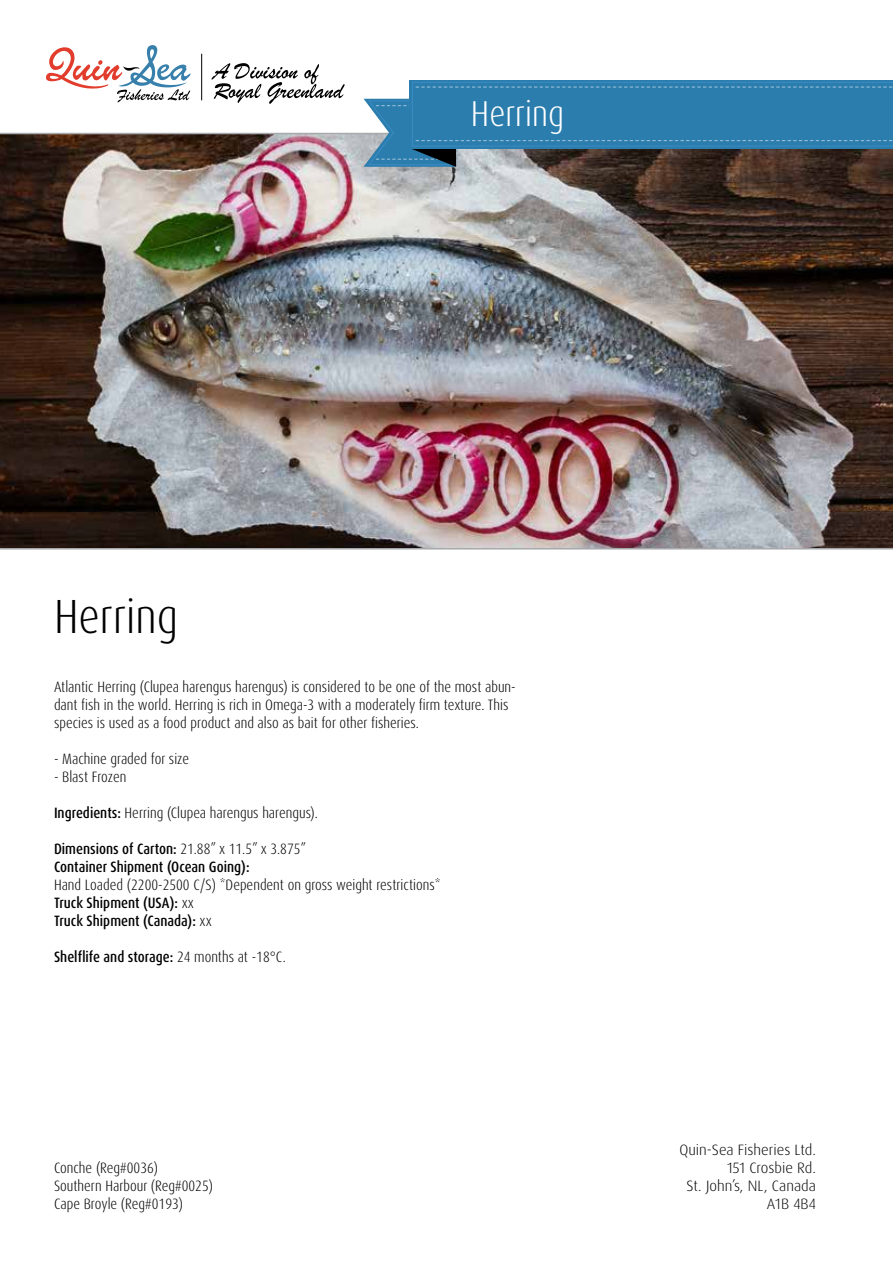
<style>
.page{position:relative;width:893px;height:1263px;background:#fff}
.page>*{position:absolute;margin:0;border:0;box-sizing:border-box;transform-origin:0 0}
.t1{font:300 condensed 48px "Dax Pro";color:#000}
.t2{font:300 condensed 36px "Dax Pro";color:#fff}
.t3{font:300 condensed 15px/18px "Dax Pro";color:#000}
.t4{font:500 condensed 15px/18px "Dax Pro";color:#000}
.t5{font:300 15px/18px "Dax Pro";color:#000;text-align:right}
.s1{font-weight:500}
.s2{font-weight:300}
</style>
<div class="page">
<img style="left:0;top:133px;width:893px;height:416px">
<div style="left:410px;top:80px;width:483px;height:68px;background:#2b7dae"></div>
<svg style="left:364px;top:82px;width:529px;height:85px"></svg>
<svg style="left:211px;top:63px;width:134px;height:41px"></svg>
<svg style="left:46px;top:45px;width:145px;height:57px"></svg>
<hr style="left:201px;top:54px;width:1px;height:46px;background:#000">
<h2 class="t2" style="left:471px;top:90px;width:94px">Herring</h2>
<h1 class="t1" style="left:54px;top:585px;width:125px">Herring</h1>
<p class="t3" style="left:54px;top:678px;width:463px">Atlantic Herring (Clupea harengus harengus) is considered to be one of the most abun&shy;dant fish in the world. Herring is rich in Omega-3 with a moderately firm texture. This species is used as a food product and also as bait for other fisheries.</p>
<p class="t3" style="left:54px;top:750px;width:137px">- Machine graded for size</p>
<p class="t3" style="left:54px;top:768px;width:74px">- Blast Frozen</p>
<p class="t3" style="left:54px;top:804px;width:265px"><span class="s1">Ingredients:</span> Herring (Clupea harengus harengus).</p>
<p class="t4" style="left:54px;top:840px;width:254px">Dimensions of Carton: <span class="s2">21.88” x 11.5” x 3.875”<br></span>Container Shipment (Ocean Going):</p>
<p class="t3" style="left:54px;top:876px;width:388px">Hand Loaded (2200-2500 C/S) *Dependent on gross weight restrictions*<br><span class="s1">Truck Shipment (USA):</span> xx<br><span class="s1">Truck Shipment (Canada):</span> xx</p>
<p class="t4" style="left:54px;top:948px;width:233px">Shelflife and storage: <span class="s2">24 months at -18°C.</span></p>
<p class="t3" style="left:54px;top:1159px;width:161px">Conche (Reg#0036)<br>Southern Harbour (Reg#0025)<br>Cape Broyle (Reg#0193)</p>
<p class="t5" style="left:679px;top:1141px;width:138px">Quin-Sea Fisheries Ltd.<br>151 Crosbie Rd.<br>St. John’s, NL, Canada<br>A1B 4B4</p>
</div>
